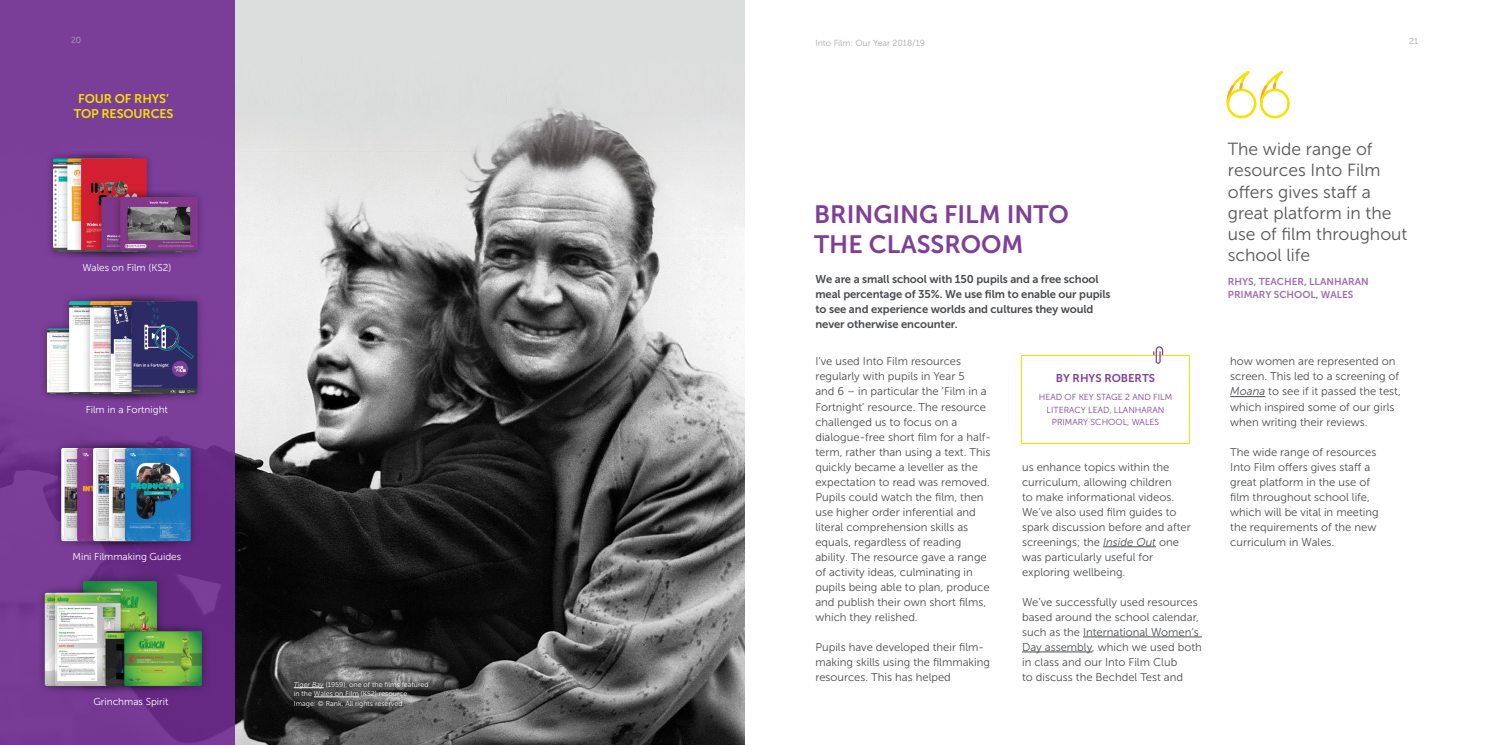
<style>
.page{position:relative;width:1489px;height:745px;background:#fff}
.page>*{position:absolute;margin:0;border:0;box-sizing:border-box;transform-origin:0 0}
.t1{font:25px/30px "Museo Sans 700";color:#7f3f98}
.t2{font:17.5px/21.2px "Museo Sans 300";color:#565659}
.t3{font:12.5px/15px "Museo Sans 700";letter-spacing:-.01em;color:#f8e000;text-align:center}
.t4{font:11.25px/15px "Museo Sans 300";color:#494c4f}
.t5{font:11.25px/15px "Museo Sans 700";letter-spacing:-.01em;color:#494c4f}
.t6{font:11.25px "Museo Sans 700";color:#7f3f98}
.t7{font:10px "Museo Sans 300";color:#fff}
.t8{font:10px/12.5px "Museo Sans 700";color:#9f6eaf}
.t9{font:8.75px/12.5px "Museo Sans 300";color:#7f3f98;text-align:center}
.t10{font:8.75px "Museo Sans 300";color:#a7a9ac}
.t11{font:7.12px/9.1px "Museo Sans 300";color:#fff}
.s1{font-style:italic}
</style>
<div class="page">
<img style="left:235px;top:0;width:510px;height:744px">
<svg style="left:0;top:0;width:235px;height:744px;background:#763a95"></svg>
<hr style="left:1103px;top:546px;width:52px;height:1px;background:#494c4f">
<hr style="left:1083px;top:636px;width:118px;height:1px;background:#494c4f">
<hr style="left:1022px;top:651px;width:69px;height:1px;background:#494c4f">
<hr style="left:1230px;top:396px;width:35px;height:1px;background:#494c4f">
<div style="left:1020px;top:355px;width:169px;height:88px;border:1px solid #f8e000"></div>
<svg style="left:1153px;top:346px;width:10px;height:17px"></svg>
<svg style="left:1226px;top:72px;width:64px;height:47px"></svg>
<div style="left:289px;top:695px;width:119px;height:16px;background:#000;opacity:.75"></div>
<div style="left:289px;top:676px;width:144px;height:25px;background:#000;opacity:.75"></div>
<hr style="left:294px;top:687px;width:30px;height:1px;background:#fff">
<hr style="left:314px;top:696px;width:45px;height:1px;background:#fff">
<div style="left:39px;top:320px;width:109px;height:82px;background:#000;opacity:.33"></div>
<img style="left:47px;top:328px;width:14px;height:66px">
<div style="left:61px;top:292px;width:82px;height:110px;background:#000;opacity:.33"></div>
<img style="left:69px;top:301px;width:13px;height:93px">
<div style="left:82px;top:292px;width:82px;height:111px;background:#000;opacity:.33"></div>
<img style="left:90px;top:301px;width:12px;height:93px">
<div style="left:102px;top:292px;width:83px;height:110px;background:#000;opacity:.33"></div>
<img style="left:111px;top:301px;width:12px;height:93px">
<div style="left:123px;top:292px;width:83px;height:110px;background:#000;opacity:.33"></div>
<img style="left:132px;top:301px;width:65px;height:93px">
<div style="left:53px;top:439px;width:82px;height:110px;background:#000;opacity:.33"></div>
<img style="left:61px;top:447px;width:8px;height:93px">
<div style="left:69px;top:439px;width:82px;height:110px;background:#000;opacity:.33"></div>
<img style="left:77px;top:447px;width:8px;height:93px">
<div style="left:85px;top:439px;width:82px;height:110px;background:#000;opacity:.33"></div>
<img style="left:93px;top:447px;width:8px;height:93px">
<div style="left:101px;top:439px;width:82px;height:110px;background:#000;opacity:.33"></div>
<img style="left:109px;top:447px;width:8px;height:93px">
<div style="left:117px;top:439px;width:82px;height:110px;background:#000;opacity:.33"></div>
<img style="left:125px;top:447px;width:66px;height:93px">
<div style="left:45px;top:150px;width:82px;height:110px;background:#000;opacity:.33"></div>
<img style="left:53px;top:158px;width:6px;height:93px">
<div style="left:59px;top:150px;width:82px;height:110px;background:#000;opacity:.33"></div>
<img style="left:67px;top:158px;width:6px;height:93px">
<div style="left:73px;top:150px;width:82px;height:110px;background:#000;opacity:.33"></div>
<img style="left:81px;top:158px;width:66px;height:93px">
<div style="left:93px;top:188px;width:95px;height:72px;background:#000;opacity:.33"></div>
<img style="left:101px;top:197px;width:11px;height:54px">
<div style="left:112px;top:188px;width:94px;height:72px;background:#000;opacity:.33"></div>
<img style="left:120px;top:197px;width:78px;height:54px">
<div style="left:73px;top:571px;width:93px;height:124px;background:#000;opacity:.33"></div>
<img style="left:83px;top:580px;width:74px;height:42px">
<div style="left:36px;top:584px;width:83px;height:109px;background:#000;opacity:.33"></div>
<img style="left:45px;top:592px;width:2px;height:93px">
<div style="left:47px;top:584px;width:82px;height:109px;background:#000;opacity:.33"></div>
<img style="left:55px;top:592px;width:66px;height:93px">
<div style="left:97px;top:622px;width:95px;height:72px;background:#000;opacity:.33"></div>
<img style="left:105px;top:631px;width:11px;height:54px">
<div style="left:116px;top:622px;width:94px;height:72px;background:#000;opacity:.33"></div>
<img style="left:124px;top:631px;width:78px;height:54px">
<p class="t10" style="left:71px;top:35px;width:12px">20</p>
<p class="t10" style="left:815px;top:38px;width:111px">Into Film: Our Year 2018/19</p>
<p class="t10" style="left:1408px;top:36px;width:11px">21</p>
<p class="t3" style="left:74px;top:91px;width:101px">FOUR OF RHYS’<br>TOP RESOURCES</p>
<p class="t7" style="left:82px;top:262px;width:90px">Wales on Film (KS2)</p>
<p class="t7" style="left:86px;top:404px;width:84px">Film in a Fortnight</p>
<p class="t7" style="left:72px;top:551px;width:110px">Mini Filmmaking Guides</p>
<p class="t7" style="left:93px;top:695px;width:77px">Grinchmas Spirit</p>
<p class="t11" style="left:294px;top:679px;width:136px"><span class="s1">Tiger Bay</span> (1959), one of the films featured in the Wales on Film (KS2) resource</p>
<p class="t11" style="left:294px;top:698px;width:112px">Image: © Rank. All rights reserved.</p>
<h1 class="t1" style="left:814px;top:199px;width:256px">BRINGING FILM INTO<br>THE CLASSROOM</h1>
<p class="t5" style="left:815px;top:271px;width:296px">We are a small school with 150 pupils and a free school meal percentage of 35%. We use film to enable our pupils to see and experience worlds and cultures they would never otherwise encounter.</p>
<p class="t4" style="left:815px;top:354px;width:177px">I’ve used Into Film resources regularly with pupils in Year 5<br>and 6 – in particular the ‘Film in a<br>Fortnight’ resource. The resource challenged us to focus on a dialogue-free short film for a half&shy;term, rather than using a text. This quickly became a leveller as the expectation to read was removed.<br>Pupils could watch the film, then use higher order inferential and literal comprehension skills as equals, regardless of reading ability. The resource gave a range of activity ideas, culminating in pupils being able to plan, produce and publish their own short films, which they relished.</p>
<p class="t4" style="left:815px;top:639px;width:176px">Pupils have developed their film&shy;making skills using the filmmaking resources. This has helped</p>
<p class="t6" style="left:1055px;top:372px;width:101px">BY RHYS ROBERTS</p>
<p class="t9" style="left:1038px;top:390px;width:135px">HEAD OF KEY STAGE 2 AND FILM<br>LITERACY LEAD, LLANHARAN<br>PRIMARY SCHOOL, WALES</p>
<p class="t4" style="left:1022px;top:459px;width:170px">us enhance topics within the curriculum, allowing children<br>to make informational videos.<br>We’ve also used film guides to spark discussion before and after screenings; the <span class="s1">Inside Out</span> one was particularly useful for exploring wellbeing.</p>
<p class="t4" style="left:1022px;top:594px;width:181px">We’ve successfully used resources based around the school calendar, such as the International Women’s<br>Day assembly, which we used both in class and our Into Film Club<br>to discuss the Bechdel Test and</p>
<h2 class="t2" style="left:1227px;top:138px;width:181px">The wide range of resources Into Film offers gives staff a great platform in the use of film throughout school life</h2>
<p class="t8" style="left:1227px;top:275px;width:142px">RHYS, TEACHER, LLANHARAN<br>PRIMARY SCHOOL, WALES</p>
<p class="t4" style="left:1230px;top:354px;width:172px">how women are represented on screen. This led to a screening of<br><span class="s1">Moana</span> to see if it passed the test, which inspired some of our girls when writing their reviews.</p>
<p class="t4" style="left:1230px;top:444px;width:150px">The wide range of resources<br>Into Film offers gives staff a great platform in the use of film throughout school life, which will be vital in meeting the requirements of the new curriculum in Wales.</p>
</div>
